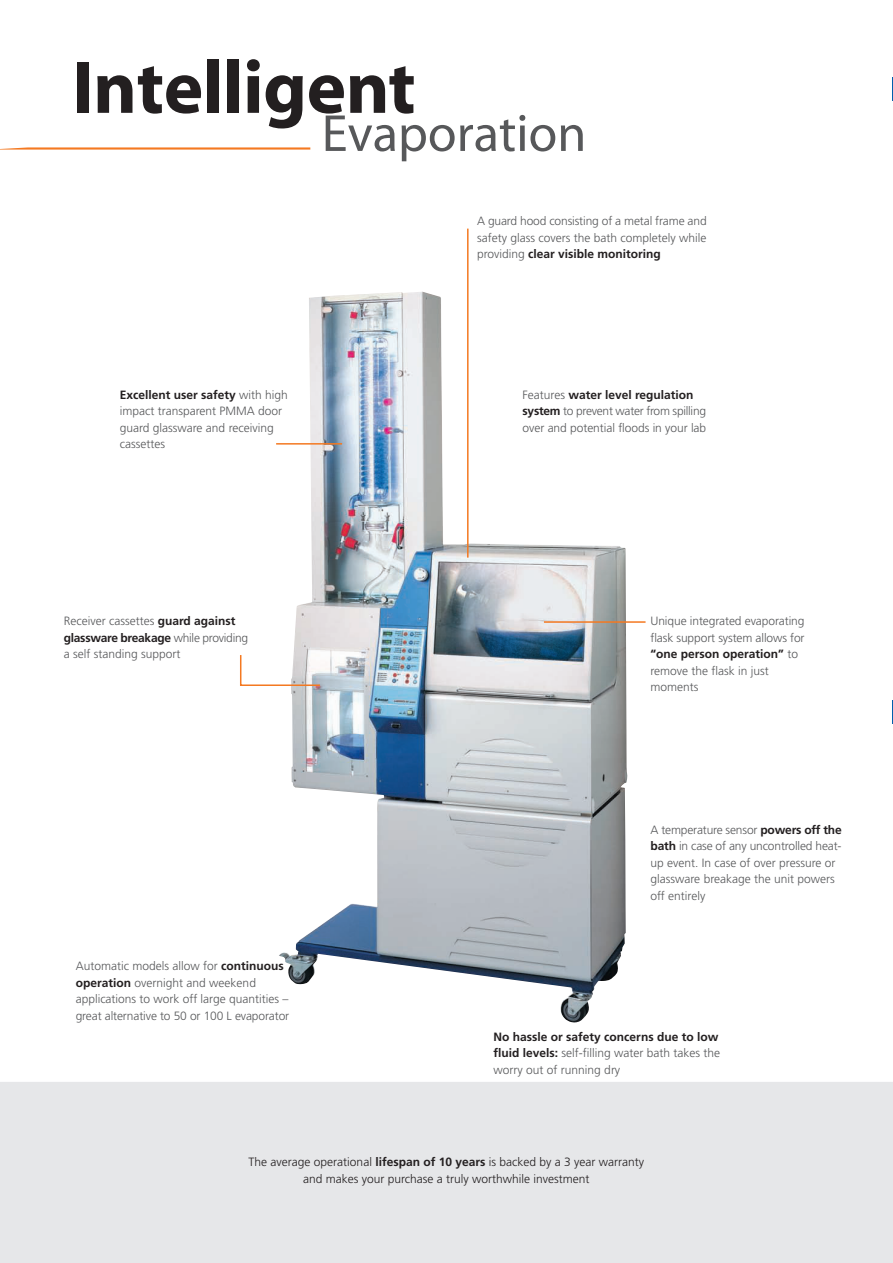
<style>
.page{position:relative;width:893px;height:1263px;background:#fff}
.page>*{position:absolute;margin:0;border:0;box-sizing:border-box;transform-origin:0 0}
.t1{font:700 75px "Myriad";letter-spacing:-.005em;color:#231f20}
.t2{font:52.5px "Myriad";color:#57585a}
.t3{font:300 12px/16.5px "Frutiger";color:#57585a}
.t4{font:300 12px/16.5px "Frutiger";color:#231f20;text-align:center}
.s1{font-weight:700;color:#231f20}
.s2{font-weight:700}
</style>
<div class="page">
<div style="left:0;top:1082px;width:893px;height:181px;background:#e6e7e9"></div>
<img style="left:279px;top:687px;width:348px;height:336px">
<svg style="left:0;top:147px;width:310px;height:3px"></svg>
<svg style="left:240px;top:228px;width:406px;height:459px"></svg>
<h1 class="t1" style="left:72px;top:49px;width:345px">Intelligent</h1>
<h2 class="t2" style="left:322px;top:107px;width:266px">Evaporation</h2>
<p class="t3" style="left:120px;top:386px;width:170px"><span class="s1">Excellent user safety</span> with high impact transparent PMMA door guard glassware and receiving cassettes</p>
<p class="t3" style="left:64px;top:613px;width:186px">Receiver cassettes <span class="s1">guard against glassware breakage</span> while providing a self standing support</p>
<p class="t3" style="left:76px;top:958px;width:215px">Automatic models allow for <span class="s1">continuous operation</span> overnight and weekend applications to work off large quantities – great alternative to 50 or 100 L evaporator</p>
<p class="t3" style="left:477px;top:213px;width:231px;text-align:justify">A guard hood consisting of a metal frame and safety glass covers the bath completely while providing <span class="s1">clear visible monitoring</span></p>
<p class="t3" style="left:523px;top:386px;width:185px">Features <span class="s1">water level regulation system</span> to prevent water from spilling over and potential floods in your lab</p>
<p class="t3" style="left:650px;top:613px;width:156px">Unique integrated evaporating flask support system allows for <span class="s1">“one person operation”</span> to remove the flask in just moments</p>
<p class="t3" style="left:650px;top:822px;width:193px">A temperature sensor <span class="s1">powers off the bath</span> in case of any uncontrolled heat&shy;up event. In case of over pressure or glassware breakage the unit powers off entirely</p>
<p class="t3" style="left:494px;top:1029px;width:228px"><span class="s1">No hassle or safety concerns due to low fluid levels:</span> self-filling water bath takes the worry out of running dry</p>
<p class="t4" style="left:249px;top:1154px;width:397px">The average operational <span class="s2">lifespan of 10 years</span> is backed by a 3 year warranty and makes your purchase a truly worthwhile investment</p>
</div>
